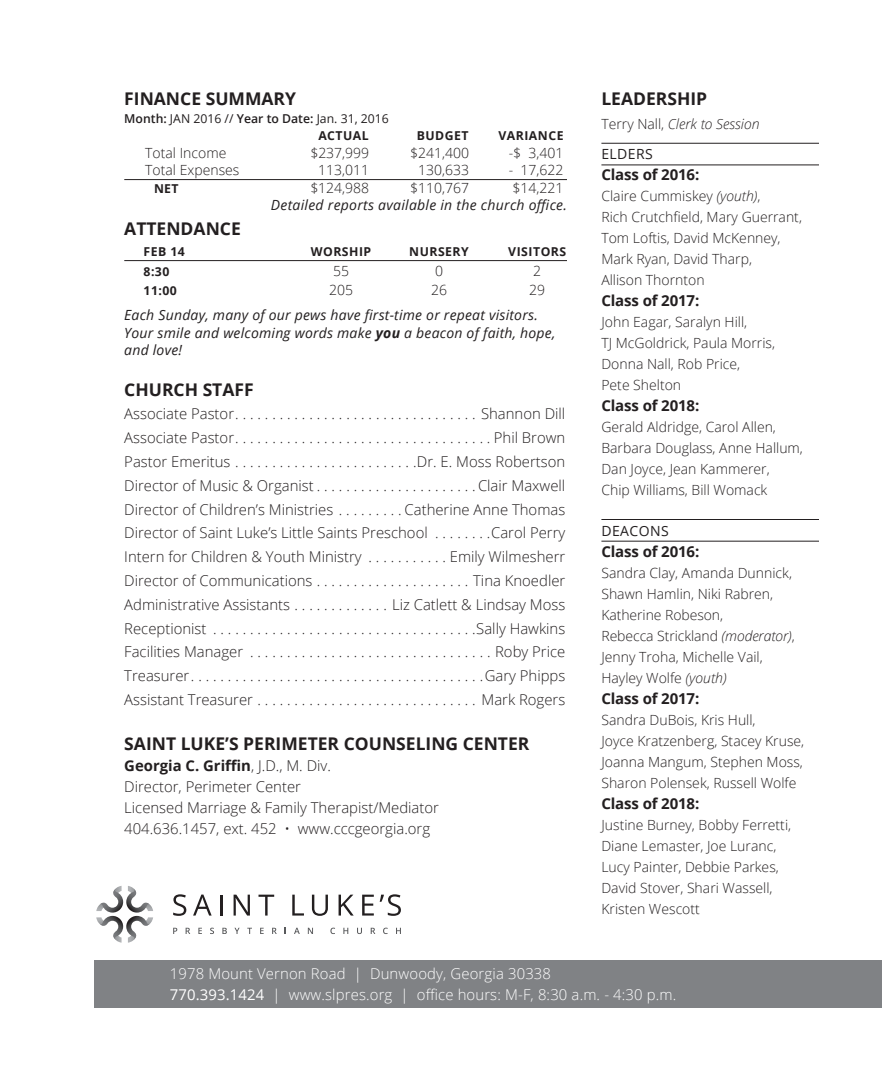
<style>
.page{position:relative;width:882px;height:1071px;background:#fff}
.page>*{position:absolute;margin:0;border:0;box-sizing:border-box;transform-origin:0 0}
.t1{font:700 17.5px "Open Sans";color:#231f20}
.t2{font:700 15.05px "Open Sans";letter-spacing:-.01em;color:#231f20}
.t3{font:300 14.88px/23.8px "Open Sans";color:#231f20;text-align:justify}
.t4{font:300 14.88px/21.3px "Open Sans";letter-spacing:.01em;color:#fff}
.t5{font:300 14px/21px "Open Sans";color:#231f20}
.t6{font:italic 14px/17.5px "Open Sans";letter-spacing:.015em;color:#231f20}
.t7{font:italic 300 14px/30.8px "Open Sans";color:#231f20}
.t8{font:14px "Open Sans";letter-spacing:.03em;color:#231f20}
.t9{font:700 12.25px "Open Sans";letter-spacing:.04em;color:#231f20}
.t10{font:12.25px/17.5px "Open Sans";color:#231f20}
.s1{font-weight:600}
.s2{font-weight:700}
.s3{font-style:normal}
.s4{font-weight:400;font-style:normal}
.s5{font-style:italic}
.s6{font-weight:400}
</style>
<div class="page">
<hr style="left:124px;top:179px;width:443px;height:1px;background:#231f20">
<hr style="left:124px;top:260px;width:443px;height:1px;background:#231f20">
<div style="left:94px;top:961px;width:788px;height:47px;background:#808285"></div>
<svg style="left:96px;top:886px;width:57px;height:57px"></svg>
<svg style="left:173px;top:894px;width:13px;height:22px"></svg>
<svg style="left:193px;top:895px;width:19px;height:21px"></svg>
<hr style="left:220px;top:895px;width:3px;height:21px;background:#231f20">
<svg style="left:234px;top:895px;width:16px;height:21px"></svg>
<svg style="left:259px;top:895px;width:15px;height:21px"></svg>
<svg style="left:292px;top:895px;width:12px;height:21px"></svg>
<svg style="left:312px;top:895px;width:16px;height:21px"></svg>
<svg style="left:339px;top:895px;width:15px;height:21px"></svg>
<svg style="left:362px;top:895px;width:12px;height:21px"></svg>
<svg style="left:380px;top:894px;width:21px;height:22px"></svg>
<svg style="left:173px;top:928px;width:4px;height:6px"></svg>
<svg style="left:186px;top:928px;width:4px;height:6px"></svg>
<svg style="left:198px;top:928px;width:4px;height:6px"></svg>
<svg style="left:210px;top:928px;width:4px;height:6px"></svg>
<svg style="left:222px;top:928px;width:5px;height:6px"></svg>
<svg style="left:234px;top:928px;width:6px;height:6px"></svg>
<svg style="left:247px;top:928px;width:5px;height:6px"></svg>
<svg style="left:260px;top:928px;width:4px;height:6px"></svg>
<svg style="left:272px;top:928px;width:5px;height:6px"></svg>
<svg style="left:294px;top:928px;width:6px;height:6px"></svg>
<svg style="left:308px;top:928px;width:5px;height:6px"></svg>
<svg style="left:330px;top:928px;width:5px;height:6px"></svg>
<svg style="left:343px;top:928px;width:5px;height:6px"></svg>
<svg style="left:357px;top:928px;width:5px;height:6px"></svg>
<svg style="left:371px;top:928px;width:4px;height:6px"></svg>
<svg style="left:383px;top:928px;width:5px;height:6px"></svg>
<svg style="left:396px;top:928px;width:5px;height:6px"></svg>
<hr style="left:601px;top:143px;width:218px;height:1px;background:#231f20">
<hr style="left:601px;top:164px;width:218px;height:1px;background:#231f20">
<hr style="left:601px;top:519px;width:218px;height:1px;background:#231f20">
<hr style="left:601px;top:541px;width:218px;height:1px;background:#231f20">
<p class="t1" style="left:124px;top:87px;width:173px">FINANCE SUMMARY</p>
<p class="t10" style="left:318px;top:109px;width:72px;text-indent:-194px"><span class="s1">Month:</span> JAN 2016 // <span class="s1">Year to Date:</span> Jan. 31, 2016<br><span class="s2">ACTUAL</span></p>
<p class="t9" style="left:417px;top:127px;width:53px">BUDGET</p>
<p class="t9" style="left:498px;top:127px;width:67px">VARIANCE</p>
<p class="t5" style="left:145px;top:142px;width:83px">Total Income</p>
<p class="t5" style="left:310px;top:142px;width:60px">$237,999</p>
<p class="t5" style="left:410px;top:142px;width:60px">$241,400</p>
<p class="t5" style="left:509px;top:142px;width:56px">-$ 3,401</p>
<p class="t5" style="left:145px;top:159px;width:96px">Total Expenses</p>
<p class="t5" style="left:318px;top:159px;width:52px">113,011</p>
<p class="t5" style="left:418px;top:159px;width:52px">130,633</p>
<p class="t5" style="left:509px;top:159px;width:56px">- 17,622</p>
<p class="t9" style="left:154px;top:180px;width:26px">NET</p>
<p class="t5" style="left:310px;top:177px;width:60px">$124,988</p>
<p class="t5" style="left:410px;top:177px;width:60px">$110,767</p>
<p class="t5" style="left:513px;top:177px;width:52px">$14,221</p>
<p class="t6" style="left:271px;top:196px;width:298px">Detailed reports available in the church office.</p>
<p class="t1" style="left:124px;top:216px;width:118px">ATTENDANCE</p>
<p class="t9" style="left:144px;top:243px;width:43px">FEB 14</p>
<p class="t9" style="left:311px;top:243px;width:62px">WORSHIP</p>
<p class="t9" style="left:409px;top:243px;width:61px">NURSERY</p>
<p class="t9" style="left:508px;top:243px;width:59px">VISITORS</p>
<p class="t9" style="left:144px;top:263px;width:27px">8:30</p>
<p class="t5" style="left:333px;top:260px;width:17px">55</p>
<p class="t5" style="left:435px;top:260px;width:9px">0</p>
<p class="t5" style="left:533px;top:260px;width:9px">2</p>
<p class="t9" style="left:144px;top:282px;width:35px">11:00</p>
<p class="t5" style="left:329px;top:279px;width:25px">205</p>
<p class="t5" style="left:431px;top:279px;width:17px">26</p>
<p class="t5" style="left:529px;top:279px;width:17px">29</p>
<p class="t6" style="left:124px;top:306px;width:433px">Each Sunday, many of our pews have first-time or repeat visitors.<br>Your smile and welcoming words make <span class="s2">you</span> a beacon of faith, hope, and love!</p>
<p class="t1" style="left:124px;top:377px;width:131px">CHURCH STAFF</p>
<p class="t3" style="left:124px;top:402px;width:443px">Associate Pastor . . . . . . . . . . . . . . . . . . . . . . . . . . . . . . . . . Shannon Dill Associate Pastor . . . . . . . . . . . . . . . . . . . . . . . . . . . . . . . . . . Phil Brown Pastor Emeritus . . . . . . . . . . . . . . . . . . . . . . . . Dr. E. Moss Robertson Director of Music &amp; Organist . . . . . . . . . . . . . . . . . . . . . Clair Maxwell Director of Children’s Ministries . . . . . . . . Catherine Anne Thomas Director of Saint Luke’s Little Saints Preschool . . . . . . . Carol Perry Intern for Children &amp; Youth Ministry . . . . . . . . . . . Emily Wilmesherr Director of Communications . . . . . . . . . . . . . . . . . . . . . Tina Knoedler Administrative Assistants . . . . . . . . . . . . . Liz Catlett &amp; Lindsay Moss Receptionist . . . . . . . . . . . . . . . . . . . . . . . . . . . . . . . . . . . Sally Hawkins Facilities Manager . . . . . . . . . . . . . . . . . . . . . . . . . . . . . . . . . Roby Price Treasurer . . . . . . . . . . . . . . . . . . . . . . . . . . . . . . . . . . . . . . . Gary Phipps Assistant Treasurer . . . . . . . . . . . . . . . . . . . . . . . . . . . . . . Mark Rogers</p>
<p class="t1" style="left:124px;top:731px;width:407px">SAINT LUKE’S PERIMETER COUNSELING CENTER</p>
<p class="t3" style="left:124px;top:754px;width:316px;line-height:21px;text-align:left"><span class="s2">Georgia C. Griffin</span>, J. D., M. Div.<br>Director, Perimeter Center<br>Licensed Marriage &amp; Family Therapist/Mediator 404. 636. 1457, ext. 452 • www. cccgeorgia. org</p>
<p class="t1" style="left:601px;top:87px;width:107px">LEADERSHIP</p>
<p class="t7" style="left:601px;top:108px;width:160px"><span class="s3">Terry Nall,</span> Clerk to Session<br><span class="s4">ELDERS</span></p>
<p class="t2" style="left:601px;top:164px;width:99px">Class of 2016:</p>
<p class="t5" style="left:601px;top:185px;width:202px">Claire Cummiskey <span class="s5">(youth)</span>,<br>Rich Crutchfield, Mary Guerrant,<br>Tom Loftis, David McKenney,<br>Mark Ryan, David Tharp,<br>Allison Thornton</p>
<p class="t2" style="left:601px;top:290px;width:99px">Class of 2017:</p>
<p class="t5" style="left:601px;top:311px;width:175px">John Eagar, Saralyn Hill,<br>TJ McGoldrick, Paula Morris,<br>Donna Nall, Rob Price,<br>Pete Shelton</p>
<p class="t2" style="left:601px;top:395px;width:99px">Class of 2018:</p>
<p class="t5" style="left:601px;top:416px;width:203px">Gerald Aldridge, Carol Allen,<br>Barbara Douglass, Anne Hallum,<br>Dan Joyce, Jean Kammerer,<br>Chip Williams, Bill Womack</p>
<p class="t8" style="left:601px;top:521px;width:69px">DEACONS</p>
<p class="t2" style="left:601px;top:541px;width:99px">Class of 2016:</p>
<p class="t5" style="left:601px;top:562px;width:195px">Sandra Clay, Amanda Dunnick,<br>Shawn Hamlin, Niki Rabren,<br>Katherine Robeson,<br>Rebecca Strickland <span class="s5">(moderator)</span>,<br>Jenny Troha, Michelle Vail,<br>Hayley Wolfe <span class="s5">(youth)</span></p>
<p class="t2" style="left:601px;top:688px;width:99px">Class of 2017:</p>
<p class="t5" style="left:601px;top:709px;width:204px">Sandra DuBois, Kris Hull,<br>Joyce Kratzenberg, Stacey Kruse,<br>Joanna Mangum, Stephen Moss,<br>Sharon Polensek, Russell Wolfe</p>
<p class="t2" style="left:601px;top:793px;width:99px">Class of 2018:</p>
<p class="t5" style="left:601px;top:814px;width:191px">Justine Burney, Bobby Ferretti,<br>Diane Lemaster, Joe Luranc,<br>Lucy Painter, Debbie Parkes,<br>David Stover, Shari Wassell,<br>Kristen Wescott</p>
<p class="t4" style="left:170px;top:962px;width:508px">1978 Mount Vernon Road | Dunwoody, Georgia 30338<br><span class="s6">770.393.1424</span> | www.slpres.org | office hours: M-F, 8:30 a.m. - 4:30 p.m.</p>
</div>
